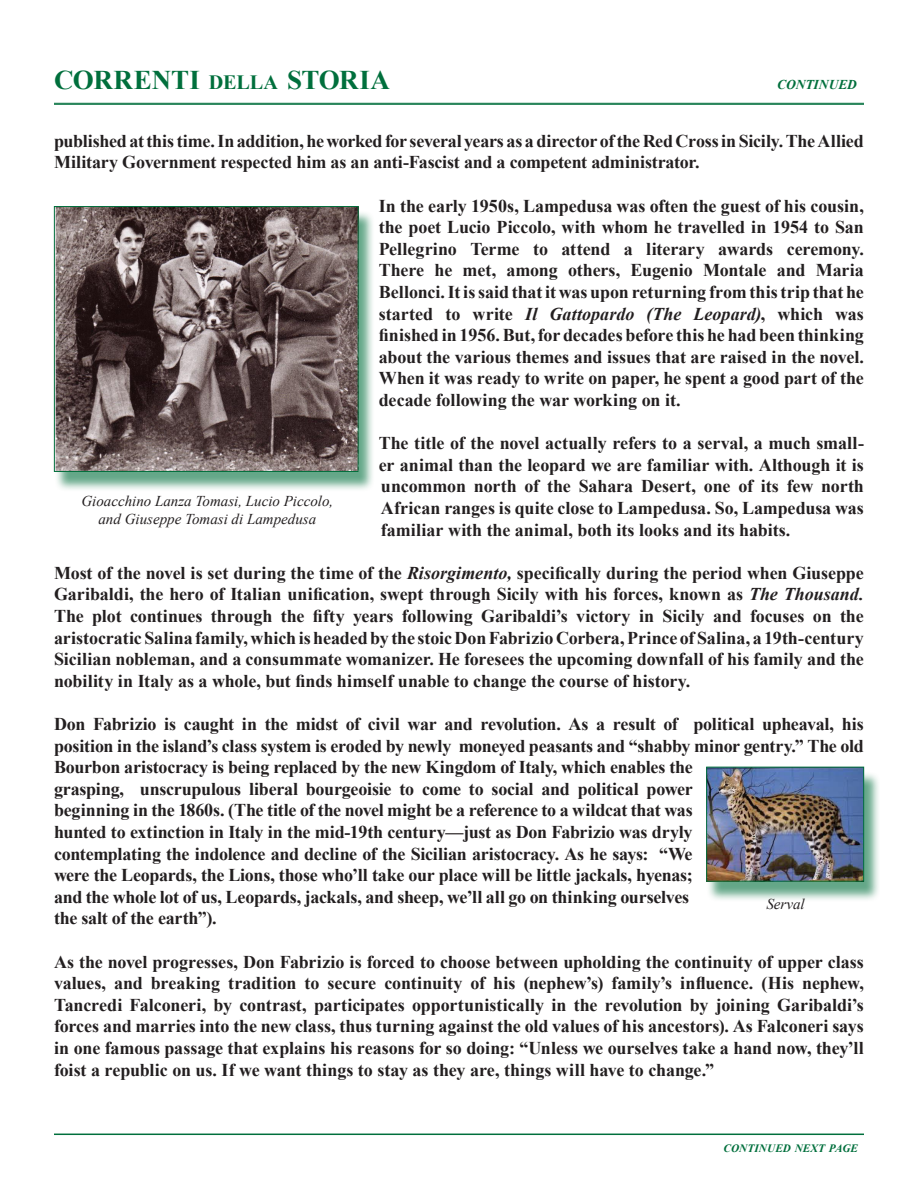
<style>
.page{position:relative;width:918px;height:1188px;background:#fff}
.page>*{position:absolute;margin:0;border:0;box-sizing:border-box;transform-origin:0 0}
.t1{font:700 27px "Times New Roman";color:#006f3c}
.t2{font:700 18px/21.6px "Times New Roman";letter-spacing:-.015em;color:#231f20;text-align:justify}
.t3{font:italic 15px/18px "Times New Roman";color:#231f20;text-align:center}
.t4{font:italic 700 13.5px "Times New Roman";color:#006f3c}
.t5{font:italic 700 11.25px "Times New Roman";letter-spacing:.01em;color:#006f3c}
.s1{font-size:20.25px}
.s2{font-style:italic}
</style>
<div class="page">
<div style="left:54px;top:210px;width:321px;height:282px;background:#006f3c;opacity:.61"></div>
<img style="left:56px;top:208px;width:301px;height:262px">
<div style="left:54px;top:206px;width:305px;height:266px;border:1px solid #006f3c"></div>
<div style="left:706px;top:771px;width:174px;height:131px;background:#006f3c;opacity:.61"></div>
<img style="left:708px;top:769px;width:154px;height:111px">
<div style="left:706px;top:767px;width:158px;height:115px;border:1px solid #006f3c"></div>
<hr style="left:54px;top:103px;width:810px;height:1px;background:#006f3c">
<hr style="left:54px;top:104px;width:810px;height:1px;background:#006f3c">
<hr style="left:54px;top:1134px;width:810px;height:1px;background:#006f3c">
<p class="t1" style="left:54px;top:62px;width:338px">CORRENTI <span class="s1">DELLA</span> STORIA</p>
<p class="t4" style="left:777px;top:75px;width:81px">CONTINUED</p>
<p class="t2" style="left:54px;top:129px;width:811px">published at this time. In addition, he worked for several years as a director of the Red Cross in Sicily. The Allied<br>Military Government respected him as an anti-Fascist and a competent administrator.</p>
<p class="t2" style="left:379px;top:194px;width:487px">In the early 1950s, Lampedusa was often the guest of his cousin, the poet Lucio Piccolo, with whom he travelled in 1954 to San Pellegrino Terme to attend a literary awards ceremony.<br>There he met, among others, Eugenio Montale and Maria Bellonci. It is said that it was upon returning from this trip that he started to write <span class="s2">Il Gattopardo (The Leopard)</span>, which was finished in 1956. But, for decades before this he had been thinking about the various themes and issues that are raised in the novel.<br>When it was ready to write on paper, he spent a good part of the decade following the war working on it.</p>
<p class="t2" style="left:379px;top:432px;width:487px">The title of the novel actually refers to a serval, a much small&shy;er animal than the leopard we are familiar with. Although it is uncommon north of the Sahara Desert, one of its few north African ranges is quite close to Lampedusa. So, Lampedusa was familiar with the animal, both its looks and its habits.</p>
<p class="t2" style="left:54px;top:561px;width:812px">Most of the novel is set during the time of the <span class="s2">Risorgimento,</span> specifically during the period when Giuseppe Garibaldi, the hero of Italian unification, swept through Sicily with his forces, known as <span class="s2">The Thousand.<br></span>The plot continues through the fifty years following Garibaldi’s victory in Sicily and focuses on the aristocratic Salina family, which is headed by the stoic Don Fabrizio Corbera, Prince of Salina, a 19th-century Sicilian nobleman, and a consummate womanizer. He foresees the upcoming downfall of his family and the nobility in Italy as a whole, but finds himself unable to change the course of history.</p>
<p class="t2" style="left:54px;top:713px;width:811px;text-align:left">Don Fabrizio is caught in the midst of civil war and revolution. As a result of political upheaval, his position in the island’s class system is eroded by newly moneyed peasants and “shabby minor gentry.” The old Bourbon aristocracy is being replaced by the new Kingdom of Italy, which enables the<br>grasping, unscrupulous liberal bourgeoisie to come to social and political power<br>beginning in the 1860s. (The title of the novel might be a reference to a wildcat that was<br>hunted to extinction in Italy in the mid-19th century—just as Don Fabrizio was dryly<br>contemplating the indolence and decline of the Sicilian aristocracy. As he says: “We<br>were the Leopards, the Lions, those who’ll take our place will be little jackals, hyenas;<br>and the whole lot of us, Leopards, jackals, and sheep, we’ll all go on thinking ourselves<br>the salt of the earth”).</p>
<p class="t2" style="left:54px;top:950px;width:811px">As the novel progresses, Don Fabrizio is forced to choose between upholding the continuity of upper class values, and breaking tradition to secure continuity of his (nephew’s) family’s influence. (His nephew, Tancredi Falconeri, by contrast, participates opportunistically in the revolution by joining Garibaldi’s forces and marries into the new class, thus turning against the old values of his ancestors). As Falconeri says in one famous passage that explains his reasons for so doing: “Unless we ourselves take a hand now, they’ll foist a republic on us. If we want things to stay as they are, things will have to change.”</p>
<p class="t3" style="left:81px;top:492px;width:253px">Gioacchino Lanza Tomasi, Lucio Piccolo, and Giuseppe Tomasi di Lampedusa</p>
<p class="t3" style="left:766px;top:895px;width:40px">Serval</p>
<p class="t5" style="left:723px;top:1141px;width:136px">CONTINUED NEXT PAGE</p>
</div>
